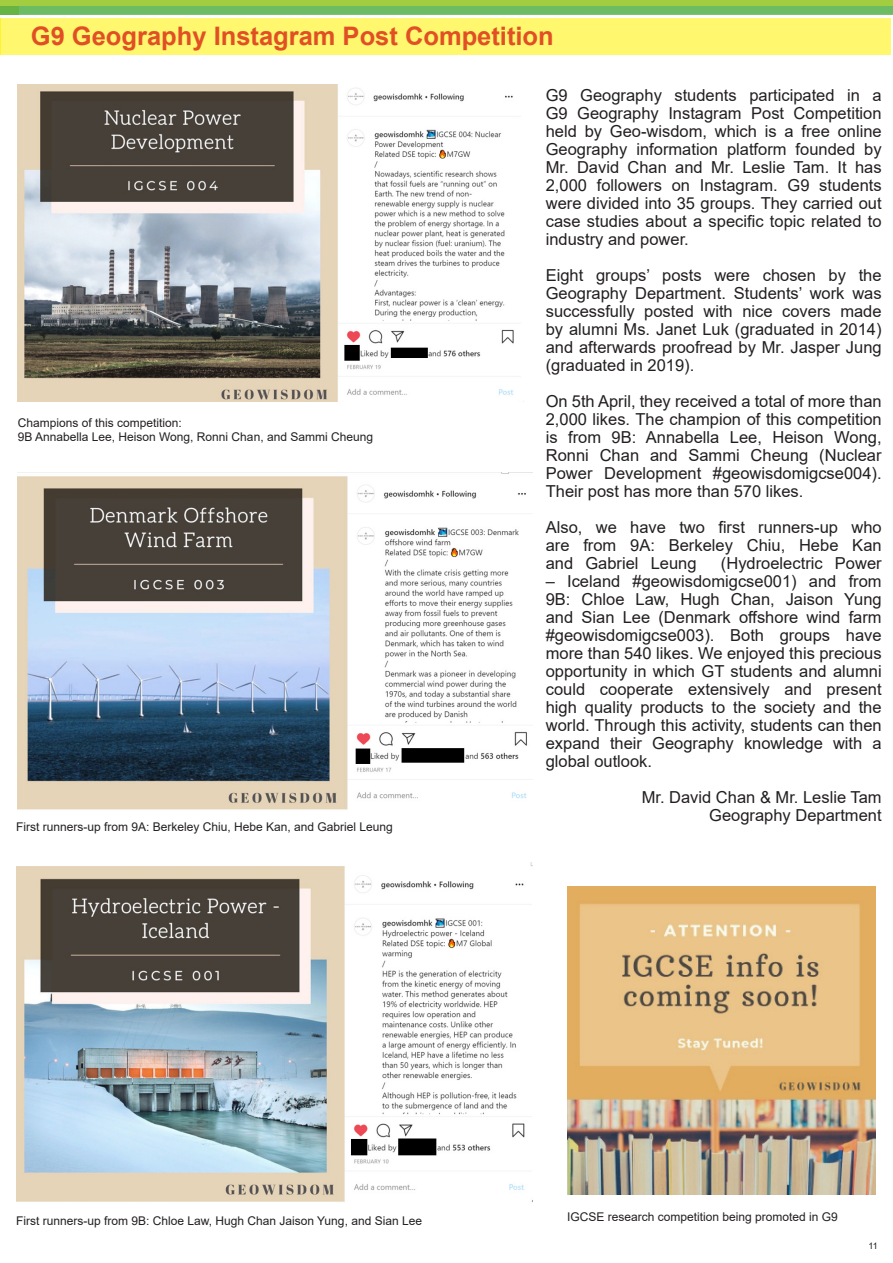
<style>
.page{position:relative;width:893px;height:1263px;background:#fff}
.page>*{position:absolute;margin:0;border:0;box-sizing:border-box;transform-origin:0 0}
.t1{font:700 25.5px "Arial";color:#e14f24}
.t2{font:16.5px/18px "Arial";color:#231f20;text-align:justify}
.t3{font:12px "Arial";color:#231f20}
.t4{font:9px "Arial";color:#231f20}
</style>
<div class="page">
<div style="left:0;top:0;width:892px;height:15px;background:#a2cd40"></div>
<div style="left:1px;top:6px;width:892px;height:9px;background:#67b445"></div>
<img style="left:20px;top:6px;width:873px;height:9px">
<div style="left:0;top:18px;width:891px;height:36px;background:#fff76e"></div>
<img style="left:18px;top:85px;width:506px;height:317px">
<img style="left:16px;top:863px;width:516px;height:339px">
<img style="left:18px;top:472px;width:514px;height:338px">
<img style="left:567px;top:886px;width:308px;height:309px">
<hr style="left:0;top:18px;width:1px;height:36px;background:#fff101">
<p class="t1" style="left:31px;top:18px;width:524px">G9 Geography Instagram Post Competition</p>
<p class="t3" style="left:18px;top:414px;width:166px">Champions of this competition:</p>
<p class="t3" style="left:18px;top:429px;width:357px">9B Annabella Lee, Heison Wong, Ronni Chan, and Sammi Cheung</p>
<p class="t3" style="left:16px;top:818px;width:378px">First runners-up from 9A: Berkeley Chiu, Hebe Kan, and Gabriel Leung</p>
<p class="t2" style="left:546px;top:86px;width:337px">G9 Geography students participated in a G9 Geography Instagram Post Competition held by Geo-wisdom, which is a free online Geography information platform founded by Mr. David Chan and Mr. Leslie Tam. It has 2,000 followers on Instagram. G9 students were divided into 35 groups. They carried out case studies about a specific topic related to industry and power.</p>
<p class="t2" style="left:546px;top:266px;width:337px">Eight groups’ posts were chosen by the Geography Department. Students’ work was successfully posted with nice covers made by alumni Ms. Janet Luk (graduated in 2014) and afterwards proofread by Mr. Jasper Jung (graduated in 2019).</p>
<p class="t2" style="left:546px;top:392px;width:337px">On 5th April, they received a total of more than 2,000 likes. The champion of this competition is from 9B: Annabella Lee, Heison Wong, Ronni Chan and Sammi Cheung (Nuclear Power Development #geowisdomigcse004).<br>Their post has more than 570 likes.</p>
<p class="t2" style="left:546px;top:518px;width:337px">Also, we have two first runners-up who are from 9A: Berkeley Chiu, Hebe Kan and Gabriel Leung</p>
<p class="t2" style="left:721px;top:554px;width:162px">(Hydroelectric Power</p>
<p class="t2" style="left:546px;top:572px;width:337px">– Iceland #geowisdomigcse001) and from 9B: Chloe Law, Hugh Chan, Jaison Yung and Sian Lee (Denmark offshore wind farm #geowisdomigcse003). Both groups have more than 540 likes. We enjoyed this precious opportunity in which GT students and alumni could cooperate extensively and present high quality products to the society and the world. Through this activity, students can then expand their Geography knowledge with a global outlook.</p>
<p class="t2" style="left:642px;top:788px;width:241px">Mr. David Chan &amp; Mr. Leslie Tam</p>
<p class="t2" style="left:709px;top:806px;width:174px">Geography Department</p>
<p class="t3" style="left:16px;top:1212px;width:408px">First runners-up from 9B: Chloe Law, Hugh Chan Jaison Yung, and Sian Lee</p>
<p class="t3" style="left:567px;top:1209px;width:272px">IGCSE research competition being promoted in G9</p>
<p class="t4" style="left:869px;top:1240px;width:11px">11</p>
</div>
